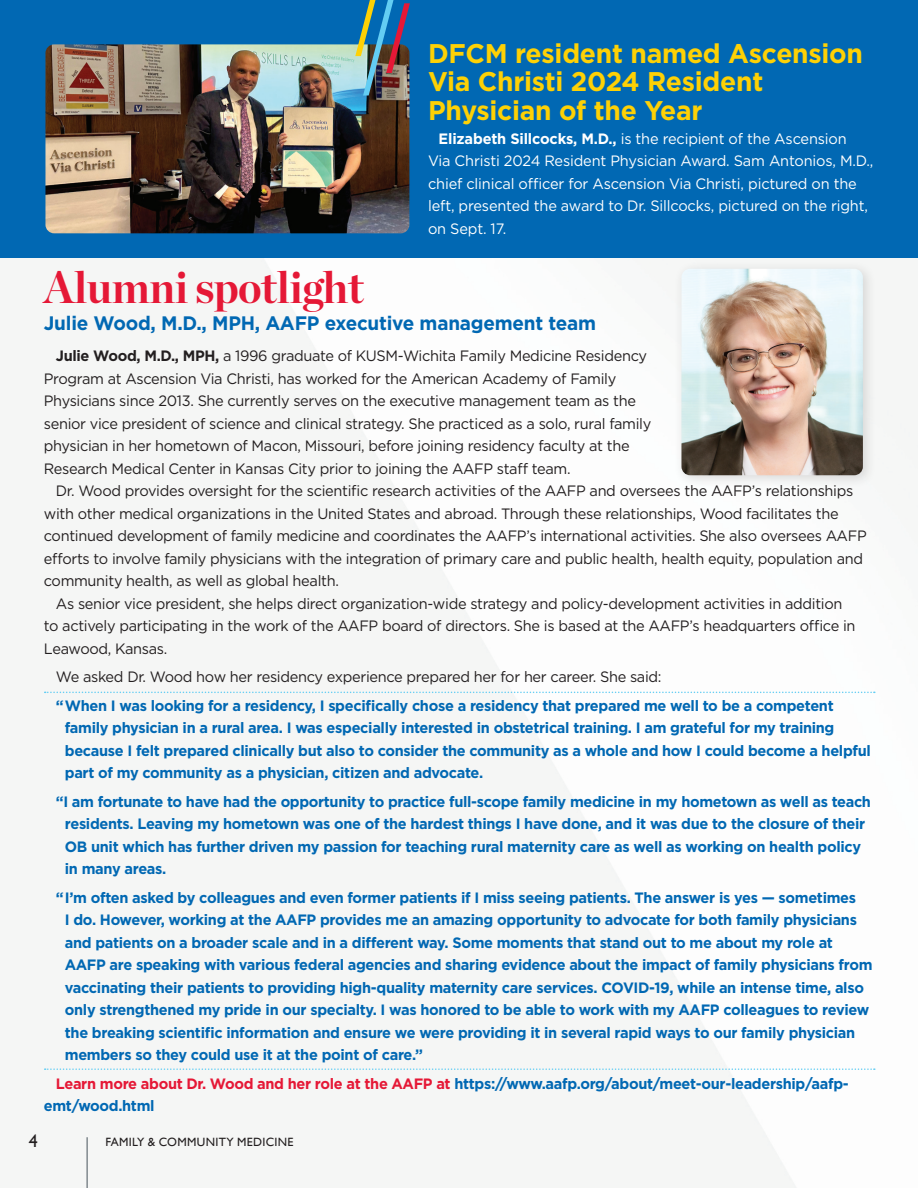
<style>
.page{position:relative;width:918px;height:1188px;background:#fff}
.page>*{position:absolute;margin:0;border:0;box-sizing:border-box;transform-origin:0 0}
.t1{font:700 45px "Chronicle Display";letter-spacing:-.01em;color:#e51836}
.t2{font:700 27px/28.5px "Gotham";letter-spacing:-.01em;color:#fed105}
.t3{font:700 19.5px "Gotham";letter-spacing:-.01em;color:#0168b3}
.t4{font:18px "Gill Sans";color:#231f20}
.t5{font:700 15px/22.5px "Gotham";letter-spacing:-.02em;color:#0168b3}
.t6{font:15px/22.5px "Gotham";letter-spacing:-.02em;color:#231f20}
.t7{font:15px/22.5px "Gotham";letter-spacing:-.01em;color:#fff}
.t8{font:12px "Gill Sans";letter-spacing:.03em;color:#231f20}
.s1{font-weight:700}
.s2{color:#e51836}
</style>
<div class="page">
<hr style="left:86px;top:1137px;width:2px;height:51px;background:#81898e">
<div style="left:0;top:0;width:918px;height:257px;background:#0168b3"></div>
<img style="left:45px;top:44px;width:364px;height:189px">
<div style="left:673px;top:261px;width:203px;height:227px;background:#231f20;opacity:.15"></div>
<img style="left:681px;top:269px;width:182px;height:206px">
<img style="left:354px;top:0;width:56px;height:96px">
<svg style="left:45px;top:692px;width:830px;height:1px"></svg>
<svg style="left:45px;top:1068px;width:830px;height:2px"></svg>
<h2 class="t2" style="left:428px;top:39px;width:436px">DFCM resident named Ascension<br>Via Christi 2024 Resident<br>Physician of the Year</h2>
<p class="t7" style="left:428px;top:127px;width:447px;text-indent:11px"><span class="s1">Elizabeth Sillcocks, M.D.,</span> is the recipient of the Ascension<br>Via Christi 2024 Resident Physician Award. Sam Antonios, M.D., chief clinical officer for Ascension Via Christi, pictured on the left, presented the award to Dr. Sillcocks, pictured on the right, on Sept. 17.</p>
<h1 class="t1" style="left:44px;top:251px;width:322px">Alumni spotlight</h1>
<h3 class="t3" style="left:44px;top:310px;width:554px">Julie Wood, M.D., MPH, AAFP executive management team</h3>
<p class="t6" style="left:44px;top:345px;width:609px;text-indent:12px"><span class="s1">Julie Wood, M.D., MPH,</span> a 1996 graduate of KUSM-Wichita Family Medicine Residency Program at Ascension Via Christi, has worked for the American Academy of Family Physicians since 2013. She currently serves on the executive management team as the senior vice president of science and clinical strategy. She practiced as a solo, rural family physician in her hometown of Macon, Missouri, before joining residency faculty at the Research Medical Center in Kansas City prior to joining the AAFP staff team.</p>
<p class="t6" style="left:56px;top:480px;width:799px">Dr. Wood provides oversight for the scientific research activities of the AAFP and oversees the AAFP’s relationships</p>
<p class="t6" style="left:44px;top:502px;width:796px">with other medical organizations in the United States and abroad. Through these relationships, Wood facilitates the</p>
<p class="t6" style="left:44px;top:525px;width:824px">continued development of family medicine and coordinates the AAFP’s international activities. She also oversees AAFP</p>
<p class="t6" style="left:44px;top:547px;width:821px">efforts to involve family physicians with the integration of primary care and public health, health equity, population and</p>
<p class="t6" style="left:44px;top:570px;width:297px">community health, as well as global health.</p>
<p class="t6" style="left:56px;top:592px;width:788px">As senior vice president, she helps direct organization-wide strategy and policy-development activities in addition</p>
<p class="t6" style="left:44px;top:615px;width:813px">to actively participating in the work of the AAFP board of directors. She is based at the AAFP’s headquarters office in</p>
<p class="t6" style="left:44px;top:637px;width:125px">Leawood, Kansas.</p>
<p class="t6" style="left:56px;top:666px;width:607px">We asked Dr. Wood how her residency experience prepared her for her career. She said:</p>
<p class="t5" style="left:65px;top:694px;width:808px;text-indent:-9px">“When I was looking for a residency, I specifically chose a residency that prepared me well to be a competent family physician in a rural area. I was especially interested in obstetrical training. I am grateful for my training because I felt prepared clinically but also to consider the community as a whole and how I could become a helpful part of my community as a physician, citizen and advocate.</p>
<p class="t5" style="left:65px;top:790px;width:808px;text-indent:-9px">“I am fortunate to have had the opportunity to practice full-scope family medicine in my hometown as well as teach residents. Leaving my hometown was one of the hardest things I have done, and it was due to the closure of their OB unit which has further driven my passion for teaching rural maternity care as well as working on health policy in many areas.</p>
<p class="t5" style="left:65px;top:886px;width:809px;text-indent:-9px">“I’m often asked by colleagues and even former patients if I miss seeing patients. The answer is yes — sometimes<br>I do. However, working at the AAFP provides me an amazing opportunity to advocate for both family physicians and patients on a broader scale and in a different way. Some moments that stand out to me about my role at AAFP are speaking with various federal agencies and sharing evidence about the impact of family physicians from vaccinating their patients to providing high-quality maternity care services. COVID-19, while an intense time, also only strengthened my pride in our specialty. I was honored to be able to work with my AAFP colleagues to review the breaking scientific information and ensure we were providing it in several rapid ways to our family physician members so they could use it at the point of care.”</p>
<p class="t5" style="left:44px;top:1072px;width:806px;text-indent:12px"><span class="s2">Learn more about Dr. Wood and her role at the AAFP at</span> https://www.aafp.org/about/meet-our-leadership/aafp&shy;emt/wood.html</p>
<p class="t4" style="left:29px;top:1131px;width:10px">4</p>
<p class="t8" style="left:105px;top:1135px;width:190px">FAMILY &amp; COMMUNITY MEDICINE</p>
</div>
